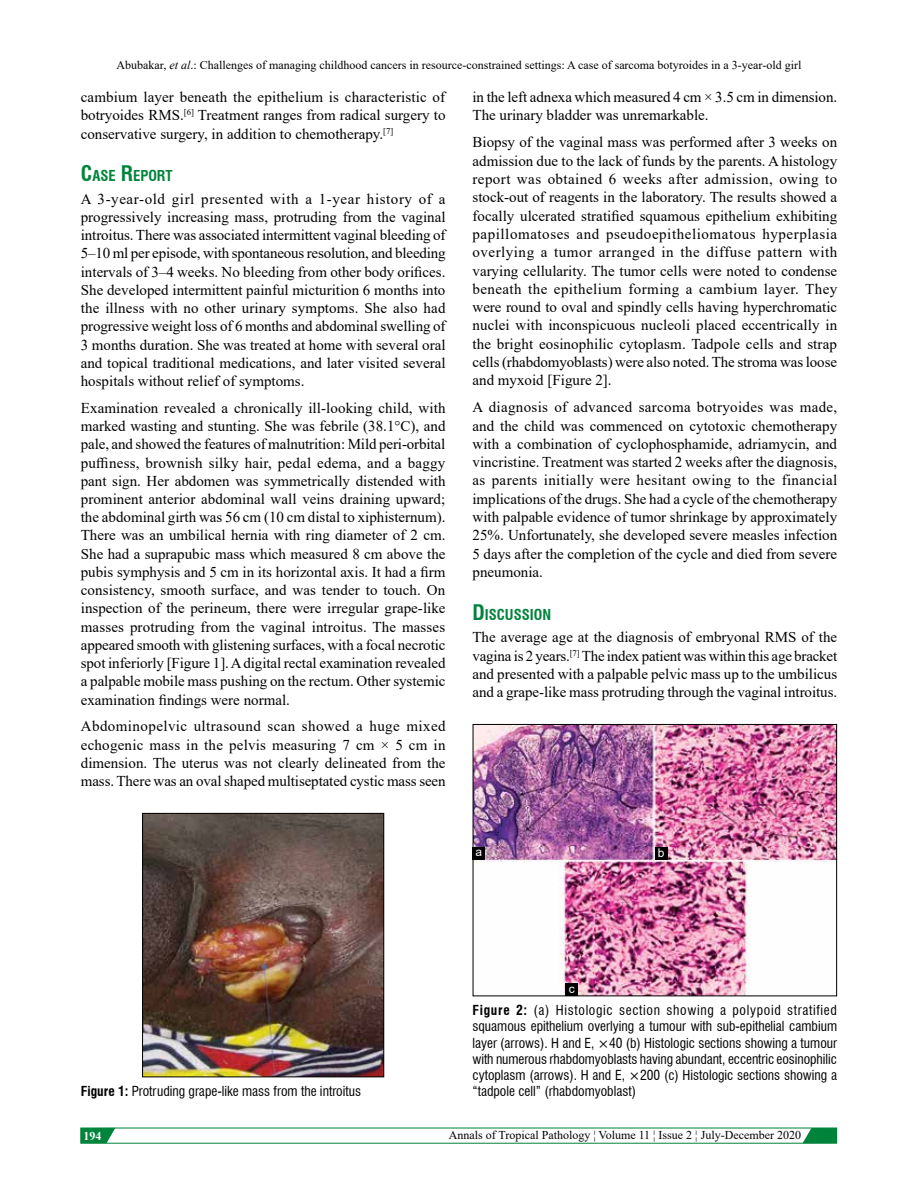
<style>
.page{position:relative;width:918px;height:1188px;background:#fff}
.page>*{position:absolute;margin:0;border:0;box-sizing:border-box;transform-origin:0 0}
.t1{font:15px/18.3px "Times New Roman";color:#000;text-align:justify}
.t2{font:700 condensed 14.7px "Swiss 721 BT";color:#00833b}
.t3{font:condensed 13.5px/16.2px "Swiss 721 BT";color:#000;text-align:justify}
.t4{font:12px "Times New Roman";color:#000}
.t5{font:700 12px "Times New Roman";color:#fff}
.t6{font:12px "Arial";color:#fff}
.s1{font-style:italic}
.s2{font-size:21px}
.s3{font-weight:700}
</style>
<div class="page">
<svg style="left:80px;top:1128px;width:758px;height:16px"></svg>
<img style="left:144px;top:815px;width:238px;height:260px">
<div style="left:142px;top:813px;width:242px;height:264px;border:1px solid #000"></div>
<img style="left:475px;top:726px;width:360px;height:268px">
<div style="left:473px;top:724px;width:364px;height:272px;border:1px solid #000"></div>
<div style="left:565px;top:983px;width:13px;height:13px;background:#000"></div>
<div style="left:655px;top:847px;width:13px;height:13px;background:#000"></div>
<div style="left:472px;top:847px;width:13px;height:13px;background:#000"></div>
<p class="t4" style="left:117px;top:56px;width:686px">Abubakar, <span class="s1">et al</span>.: Challenges of managing childhood cancers in resource‑constrained settings: A case of sarcoma botyroides in a 3‑year‑old girl</p>
<p class="t1" style="left:81px;top:88px;width:366px">cambium layer beneath the epithelium is characteristic of botryoides RMS.<sup>[6]</sup> Treatment ranges from radical surgery to conservative surgery, in addition to chemotherapy.<sup>[7]</sup></p>
<p class="t2" style="left:81px;top:167px;width:93px"><span class="s2">C</span>ASE <span class="s2">R</span>EPORT</p>
<p class="t1" style="left:81px;top:189px;width:366px">A 3‑year‑old girl presented with a 1‑year history of a progressively increasing mass, protruding from the vaginal introitus. There was associated intermittent vaginal bleeding of 5–10 ml per episode, with spontaneous resolution, and bleeding intervals of 3–4 weeks. No bleeding from other body orifices.<br>She developed intermittent painful micturition 6 months into the illness with no other urinary symptoms. She also had progressive weight loss of 6 months and abdominal swelling of 3 months duration. She was treated at home with several oral and topical traditional medications, and later visited several hospitals without relief of symptoms.</p>
<p class="t1" style="left:81px;top:398px;width:366px">Examination revealed a chronically ill‑looking child, with marked wasting and stunting. She was febrile (38.1°C), and pale, and showed the features of malnutrition: Mild peri‑orbital puffiness, brownish silky hair, pedal edema, and a baggy pant sign. Her abdomen was symmetrically distended with prominent anterior abdominal wall veins draining upward; the abdominal girth was 56 cm (10 cm distal to xiphisternum).<br>There was an umbilical hernia with ring diameter of 2 cm.<br>She had a suprapubic mass which measured 8 cm above the pubis symphysis and 5 cm in its horizontal axis. It had a firm consistency, smooth surface, and was tender to touch. On inspection of the perineum, there were irregular grape‑like masses protruding from the vaginal introitus. The masses appeared smooth with glistening surfaces, with a focal necrotic spot inferiorly [Figure 1]. Adigital rectal examination revealed a palpable mobile mass pushing on the rectum. Other systemic examination findings were normal.</p>
<p class="t1" style="left:81px;top:717px;width:366px">Abdominopelvic ultrasound scan showed a huge mixed echogenic mass in the pelvis measuring 7 cm × 5 cm in dimension. The uterus was not clearly delineated from the mass. There was an oval shaped multiseptated cystic mass seen</p>
<p class="t1" style="left:473px;top:88px;width:366px">in the left adnexa which measured 4 cm × 3.5 cm in dimension.<br>The urinary bladder was unremarkable.</p>
<p class="t1" style="left:473px;top:133px;width:366px">Biopsy of the vaginal mass was performed after 3 weeks on admission due to the lack of funds by the parents. A histology report was obtained 6 weeks after admission, owing to stock‑out of reagents in the laboratory. The results showed a focally ulcerated stratified squamous epithelium exhibiting papillomatoses and pseudoepitheliomatous hyperplasia overlying a tumor arranged in the diffuse pattern with varying cellularity. The tumor cells were noted to condense beneath the epithelium forming a cambium layer. They were round to oval and spindly cells having hyperchromatic nuclei with inconspicuous nucleoli placed eccentrically in the bright eosinophilic cytoplasm. Tadpole cells and strap cells (rhabdomyoblasts) were also noted. The stroma was loose and myxoid [Figure 2].</p>
<p class="t1" style="left:473px;top:398px;width:366px">A diagnosis of advanced sarcoma botryoides was made, and the child was commenced on cytotoxic chemotherapy with a combination of cyclophosphamide, adriamycin, and vincristine. Treatment was started 2 weeks after the diagnosis, as parents initially were hesitant owing to the financial implications of the drugs. She had a cycle of the chemotherapy with palpable evidence of tumor shrinkage by approximately 25%. Unfortunately, she developed severe measles infection 5 days after the completion of the cycle and died from severe pneumonia.</p>
<p class="t2" style="left:472px;top:606px;width:80px"><span class="s2">D</span>ISCUSSION</p>
<p class="t1" style="left:472px;top:628px;width:366px">The average age at the diagnosis of embryonal RMS of the vagina is 2 years.<sup>[7]</sup> The index patient was within this age bracket and presented with a palpable pelvic mass up to the umbilicus and a grape‑like mass protruding through the vaginal introitus.</p>
<p class="t6" style="left:476px;top:844px;width:8px">a</p>
<p class="t6" style="left:658px;top:845px;width:8px">b</p>
<p class="t3" style="left:81px;top:1083px;width:282px"><span class="s3">Figure 1:</span> Protruding grape‑like mass from the introitus</p>
<p class="t6" style="left:569px;top:980px;width:7px">c</p>
<p class="t3" style="left:472px;top:1002px;width:366px"><span class="s3">Figure 2:</span> (a) Histologic section showing a polypoid stratified squamous epithelium overlying a tumour with sub‑epithelial cambium layer (arrows). H and E, ×40 (b) Histologic sections showing a tumour with numerous rhabdomyoblasts having abundant, eccentric eosinophilic cytoplasm (arrows). H and E, ×200 (c) Histologic sections showing a “tadpole cell” (rhabdomyoblast)</p>
<p class="t5" style="left:84px;top:1127px;width:19px">194</p>
<p class="t4" style="left:449px;top:1127px;width:354px">Annals of Tropical Pathology ¦ Volume 11 ¦ Issue 2 ¦ July-December 2020</p>
</div>
